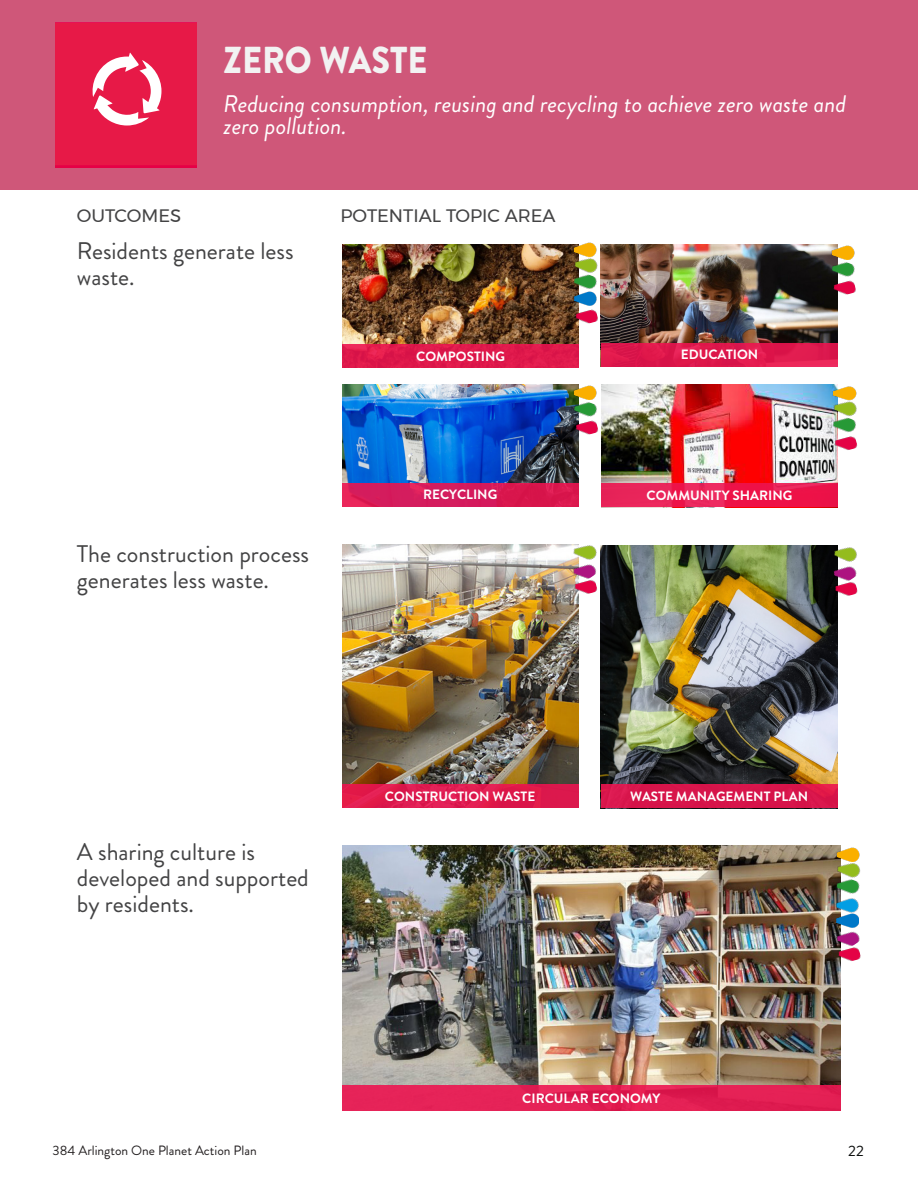
<style>
.page{position:relative;width:918px;height:1188px;background:#fff}
.page>*{position:absolute;margin:0;border:0;box-sizing:border-box;transform-origin:0 0}
.t1{font:900 37.5px "Brandon Grotesque";color:#f2f2f2;scale:.91 1}
.t2{font:24px/25.8px "Brandon Grotesque";color:#434344}
.t3{font:italic 24px/22.5px "Brandon Grotesque";color:#fff}
.t4{font:18px "Montserrat";color:#434344}
.t5{font:15px "Brandon Grotesque";color:#0a0c0b}
.t6{font:700 13.5px "Brandon Grotesque";color:#fff}
.t7{font:13.5px "Brandon Grotesque";color:#231f20}
</style>
<div class="page">
<img style="left:342px;top:545px;width:237px;height:239px">
<img style="left:601px;top:545px;width:236px;height:239px">
<img style="left:342px;top:845px;width:498px;height:241px">
<img style="left:342px;top:245px;width:237px;height:99px">
<img style="left:601px;top:385px;width:237px;height:99px">
<img style="left:342px;top:385px;width:237px;height:98px">
<img style="left:601px;top:244px;width:237px;height:99px">
<svg style="left:342px;top:483px;width:237px;height:24px;background:#d71a57"></svg>
<div style="left:342px;top:784px;width:237px;height:24px;background:#df184c"></div>
<div style="left:342px;top:1086px;width:498px;height:25px;background:linear-gradient(to right,#e62359,#e01c50)"></div>
<div style="left:601px;top:784px;width:236px;height:24px;background:#d7144a"></div>
<svg style="left:601px;top:484px;width:237px;height:23px;background:#eb1c51"></svg>
<div style="left:342px;top:344px;width:237px;height:24px;background:#df194b"></div>
<div style="left:601px;top:343px;width:237px;height:24px;background:linear-gradient(to right,#dd164a,#e21d51)"></div>
<div style="left:0;top:0;width:918px;height:189px;background:#cf5779"></div>
<div style="left:55px;top:22px;width:141px;height:145px;background:#e71947"></div>
<svg style="left:92px;top:53px;width:69px;height:73px"></svg>
<hr style="left:55px;top:22px;width:141px;height:1px;background:#e60082">
<hr style="left:55px;top:165px;width:141px;height:2px;background:#e60046">
<img style="left:572px;top:280px;width:25px;height:12px">
<img style="left:574px;top:291px;width:22px;height:15px">
<img style="left:571px;top:252px;width:30px;height:28px">
<img style="left:572px;top:306px;width:26px;height:21px">
<img style="left:573px;top:242px;width:24px;height:15px">
<img style="left:830px;top:258px;width:25px;height:19px">
<img style="left:830px;top:277px;width:26px;height:21px">
<img style="left:831px;top:245px;width:24px;height:15px">
<img style="left:572px;top:398px;width:25px;height:19px">
<img style="left:572px;top:417px;width:26px;height:21px">
<img style="left:573px;top:385px;width:24px;height:15px">
<img style="left:831px;top:424px;width:25px;height:9px">
<img style="left:830px;top:395px;width:27px;height:29px">
<img style="left:831px;top:433px;width:27px;height:21px">
<img style="left:832px;top:386px;width:24px;height:14px">
<img style="left:831px;top:545px;width:26px;height:13px">
<img style="left:831px;top:558px;width:26px;height:28px">
<img style="left:832px;top:578px;width:26px;height:21px">
<img style="left:570px;top:544px;width:27px;height:23px">
<img style="left:571px;top:556px;width:26px;height:20px">
<img style="left:571px;top:576px;width:26px;height:21px">
<img style="left:835px;top:885px;width:25px;height:6px">
<img style="left:836px;top:919px;width:23px;height:4px">
<img style="left:834px;top:891px;width:25px;height:28px">
<img style="left:834px;top:857px;width:27px;height:28px">
<img style="left:834px;top:923px;width:26px;height:28px">
<img style="left:835px;top:944px;width:26px;height:21px">
<img style="left:836px;top:847px;width:24px;height:15px">
<h1 class="t1" style="left:224px;top:47px;width:226px">ZERO WASTE</h1>
<p class="t3" style="left:224px;top:95px;width:624px">Reducing consumption, reusing and recycling to achieve zero waste and zero pollution.</p>
<p class="t4" style="left:77px;top:205px;width:106px">OUTCOMES</p>
<p class="t4" style="left:341px;top:205px;width:217px">POTENTIAL TOPIC AREA</p>
<p class="t2" style="left:77px;top:241px;width:218px">Residents generate less waste.</p>
<p class="t2" style="left:77px;top:544px;width:234px">The construction process generates less waste.</p>
<p class="t6" style="left:416px;top:352px;width:90px">COMPOSTING</p>
<p class="t6" style="left:681px;top:350px;width:79px">EDUCATION</p>
<p class="t6" style="left:423px;top:490px;width:76px">RECYCLING</p>
<p class="t6" style="left:647px;top:490px;width:147px">COMMUNITY SHARING</p>
<p class="t2" style="left:77px;top:842px;width:233px">A sharing culture is developed and supported by residents.</p>
<p class="t6" style="left:385px;top:791px;width:152px">CONSTRUCTION WASTE</p>
<p class="t6" style="left:630px;top:791px;width:179px">WASTE MANAGEMENT PLAN</p>
<p class="t6" style="left:522px;top:1094px;width:140px">CIRCULAR ECONOMY</p>
<p class="t7" style="left:53px;top:1146px;width:206px">384 Arlington One Planet Action Plan</p>
<p class="t5" style="left:848px;top:1146px;width:17px">22</p>
</div>
